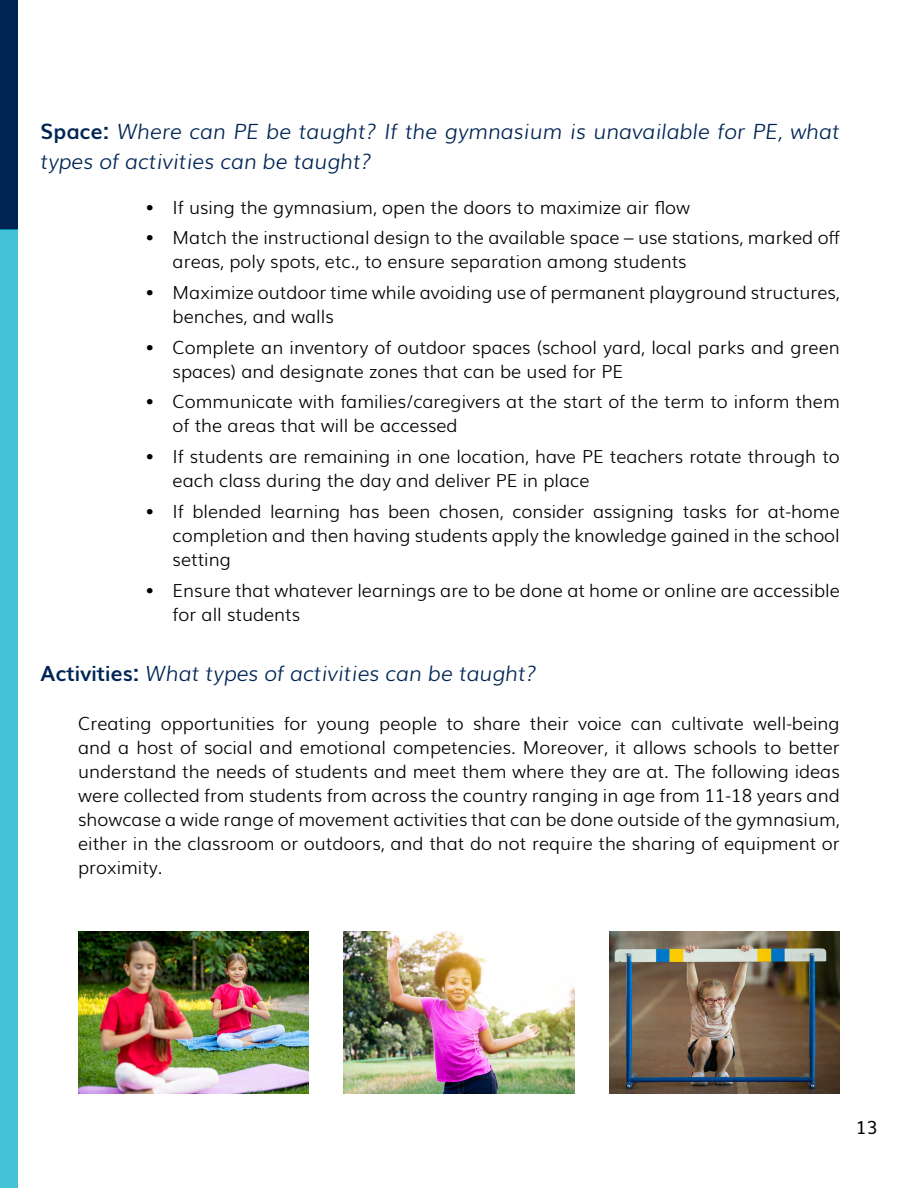
<style>
.page{position:relative;width:918px;height:1188px;background:#fff}
.page>*{position:absolute;margin:0;border:0;box-sizing:border-box;transform-origin:0 0}
.t1{font:italic 300 21px/30px "Muli";color:#002554}
.t2{font:300 18px/24px "Muli";color:#000}
.t3{font:18px "Muli";color:#000}
.s1{font-weight:700;font-style:normal}
</style>
<div class="page">
<div style="left:0;top:0;width:17px;height:229px;background:#002554"></div>
<div style="left:0;top:229px;width:17px;height:959px;background:#43c3d5"></div>
<img style="left:78px;top:932px;width:231px;height:162px">
<img style="left:344px;top:932px;width:230px;height:162px">
<img style="left:609px;top:932px;width:231px;height:162px">
<p class="t1" style="left:40px;top:115px;width:801px"><span class="s1">Space:</span> Where can PE be taught? If the gymnasium is unavailable for PE, what types of activities can be taught?</p>
<p class="t2" style="left:146px;top:194px;width:546px">• If using the gymnasium, open the doors to maximize air flow</p>
<p class="t2" style="left:173px;top:224px;width:669px;text-indent:-27px">• Match the instructional design to the available space – use stations, marked off areas, poly spots, etc., to ensure separation among students</p>
<p class="t2" style="left:173px;top:279px;width:669px;text-indent:-27px">• Maximize outdoor time while avoiding use of permanent playground structures, benches, and walls</p>
<p class="t2" style="left:173px;top:334px;width:669px;text-indent:-27px">• Complete an inventory of outdoor spaces (school yard, local parks and green spaces) and designate zones that can be used for PE</p>
<p class="t2" style="left:173px;top:389px;width:669px;text-indent:-27px">• Communicate with families/caregivers at the start of the term to inform them of the areas that will be accessed</p>
<p class="t2" style="left:173px;top:443px;width:669px;text-indent:-27px">• If students are remaining in one location, have PE teachers rotate through to each class during the day and deliver PE in place</p>
<p class="t2" style="left:173px;top:498px;width:669px;text-align:justify;text-indent:-27px">• If blended learning has been chosen, consider assigning tasks for at-home completion and then having students apply the knowledge gained in the school setting</p>
<p class="t2" style="left:173px;top:577px;width:669px;text-indent:-27px">• Ensure that whatever learnings are to be done at home or online are accessible for all students</p>
<p class="t1" style="left:40px;top:657px;width:498px"><span class="s1">Activities:</span> What types of activities can be taught?</p>
<p class="t2" style="left:78px;top:710px;width:763px;text-align:justify">Creating opportunities for young people to share their voice can cultivate well-being and a host of social and emotional competencies. Moreover, it allows schools to better understand the needs of students and meet them where they are at. The following ideas were collected from students from across the country ranging in age from 11-18 years and showcase a wide range of movement activities that can be done outside of the gymnasium, either in the classroom or outdoors, and that do not require the sharing of equipment or proximity.</p>
<p class="t3" style="left:856px;top:1112px;width:23px">13</p>
</div>
